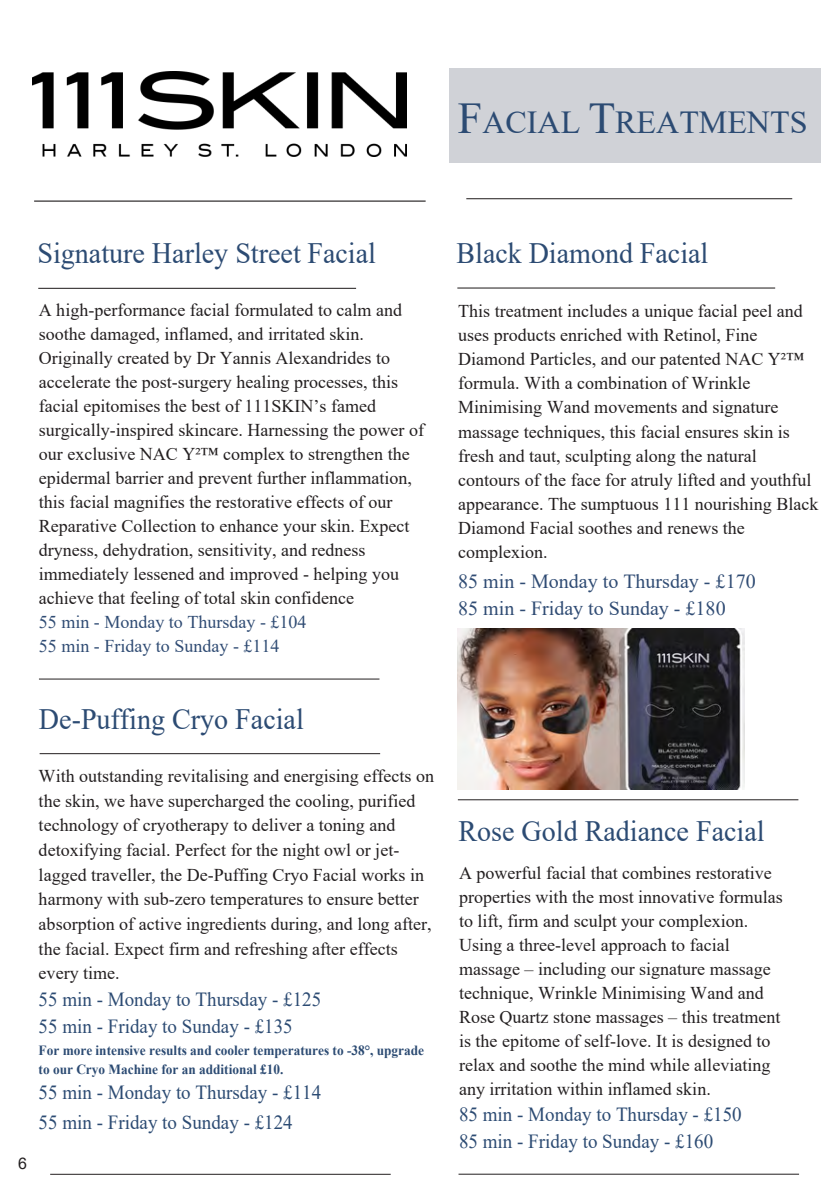
<style>
.page{position:relative;width:840px;height:1191px;background:#fff}
.page>*{position:absolute;margin:0;border:0;box-sizing:border-box;transform-origin:0 0}
.t1{font:32px "Times New Roman";color:#2c4b73}
.t2{font:29.6px "Times New Roman";color:#2c4b73;scale:.95 1}
.t3{font:20px/26.8px "Times New Roman";color:#2c4b73;scale:.95 1}
.t4{font:20px/26.8px "Times New Roman";color:#304c74}
.t5{font:18px/24px "Times New Roman";color:#231f20}
.t6{font:16px "Arial";color:#231f20}
.t7{font:700 14px/19.2px "Times New Roman";color:#2c4b73;scale:.95 1}
.s1{font-size:44px}
.s2{color:#304c74}
.s3{font-style:inherit}
</style>
<div class="page">
<hr style="left:50px;top:1173px;width:340px;height:1px;background:#231f20">
<hr style="left:39px;top:678px;width:340px;height:1px;background:#231f20">
<img style="left:32px;top:71px;width:374px;height:86px">
<hr style="left:38px;top:288px;width:318px;height:1px;background:#231f20">
<hr style="left:40px;top:753px;width:340px;height:1px;background:#231f20">
<hr style="left:466px;top:198px;width:325px;height:1px;background:#231f20">
<hr style="left:457px;top:799px;width:341px;height:1px;background:#231f20">
<hr style="left:458px;top:1173px;width:340px;height:1px;background:#231f20">
<hr style="left:34px;top:200px;width:391px;height:2px;background:#231f20">
<img style="left:457px;top:628px;width:287px;height:161px">
<hr style="left:457px;top:287px;width:317px;height:1px;background:#231f20">
<div style="left:449px;top:69px;width:371px;height:94px;background:#d0d2d7"></div>
<h1 class="t1" style="left:457px;top:99px;width:351px"><span class="s1">F</span>ACIAL <span class="s1">T</span>REATMENTS</h1>
<h2 class="t2" style="left:37px;top:232px;width:358px">Signature Harley Street Facial</h2>
<p class="t5" style="left:39px;top:297px;width:386px">A high-performance facial formulated to calm and soothe damaged, inflamed, and irritated skin.<br>Originally created by Dr Yannis Alexandrides to accelerate the post-surgery healing processes, this facial epitomises the best of 111SKIN’s famed surgically-inspired skincare. Harnessing the power of our exclusive NAC Y²™ complex to strengthen the epidermal barrier and prevent further inflammation, this facial magnifies the restorative effects of our Reparative Collection to enhance your skin. Expect dryness, dehydration, sensitivity, and redness immediately lessened and improved - helping you achieve that feeling of total skin confidence<br><span class="s2">55 min - Monday to Thursday - £1</span><span class="s2">04<br></span><span class="s2">55 min - Friday to Sunday - £1</span><span class="s2">14</span></p>
<h2 class="t2" style="left:39px;top:698px;width:280px">De-Puffing Cryo Facial</h2>
<p class="t6" style="left:18px;top:1152px;width:10px">6</p>
<p class="t5" style="left:39px;top:763px;width:396px;line-height:24.6px">With outstanding revitalising and energising effects on the skin, we have supercharged the cooling, purified technology of cryotherapy to deliver a toning and detoxifying facial. Perfect for the night owl or jet&shy;lagged traveller, the De-Puffing Cryo Facial works in harmony with sub-zero temperatures to ensure better absorption of active ingredients during, and long after, the facial. Expect firm and refreshing after effects every time.</p>
<p class="t3" style="left:39px;top:984px;width:299px;line-height:27.4px">55 min - Monday to Thursday - £1<span class="s3">25<br></span>55 min - Friday to Sunday - £1<span class="s3">35</span></p>
<p class="t7" style="left:39px;top:1040px;width:407px">For more intensive results and cooler temperatures to -38°, upgrade to our Cryo Machine for an additional £10.</p>
<p class="t3" style="left:39px;top:1077px;width:299px;line-height:29.2px">55 min - Monday to Thursday - £1<span class="s3">14<br></span>55 min - Friday to Sunday - £1<span class="s3">24</span></p>
<h2 class="t2" style="left:456px;top:232px;width:266px">Black Diamond Facial</h2>
<p class="t5" style="left:458px;top:299px;width:361px">This treatment includes a unique facial peel and uses products enriched with Retinol, Fine Diamond Particles, and our patented NAC Y²™ formula. With a combination of Wrinkle Minimising Wand movements and signature massage techniques, this facial ensures skin is fresh and taut, sculpting along the natural contours of the face for atruly lifted and youthful appearance. The sumptuous 111 nourishing Black Diamond Facial soothes and renews the complexion.</p>
<p class="t4" style="left:458px;top:567px;width:299px">85 min - Monday to Thursday - £1<span class="s3">70<br></span>85 min - Friday to Sunday - £1<span class="s3">80</span></p>
<h2 class="t2" style="left:458px;top:810px;width:323px">Rose Gold Radiance Facial</h2>
<p class="t5" style="left:459px;top:860px;width:325px">A powerful facial that combines restorative properties with the most innovative formulas to lift, firm and sculpt your complexion.<br>Using a three-level approach to facial massage – including our signature massage technique, Wrinkle Minimising Wand and Rose Quartz stone massages – this treatment is the epitome of self-love. It is designed to relax and soothe the mind while alleviating any irritation within inflamed skin.</p>
<p class="t3" style="left:459px;top:1100px;width:299px">85 min - Monday to Thursday - £1<span class="s3">5</span>0<br>85 min - Friday to Sunday - £1<span class="s3">6</span>0</p>
</div>
